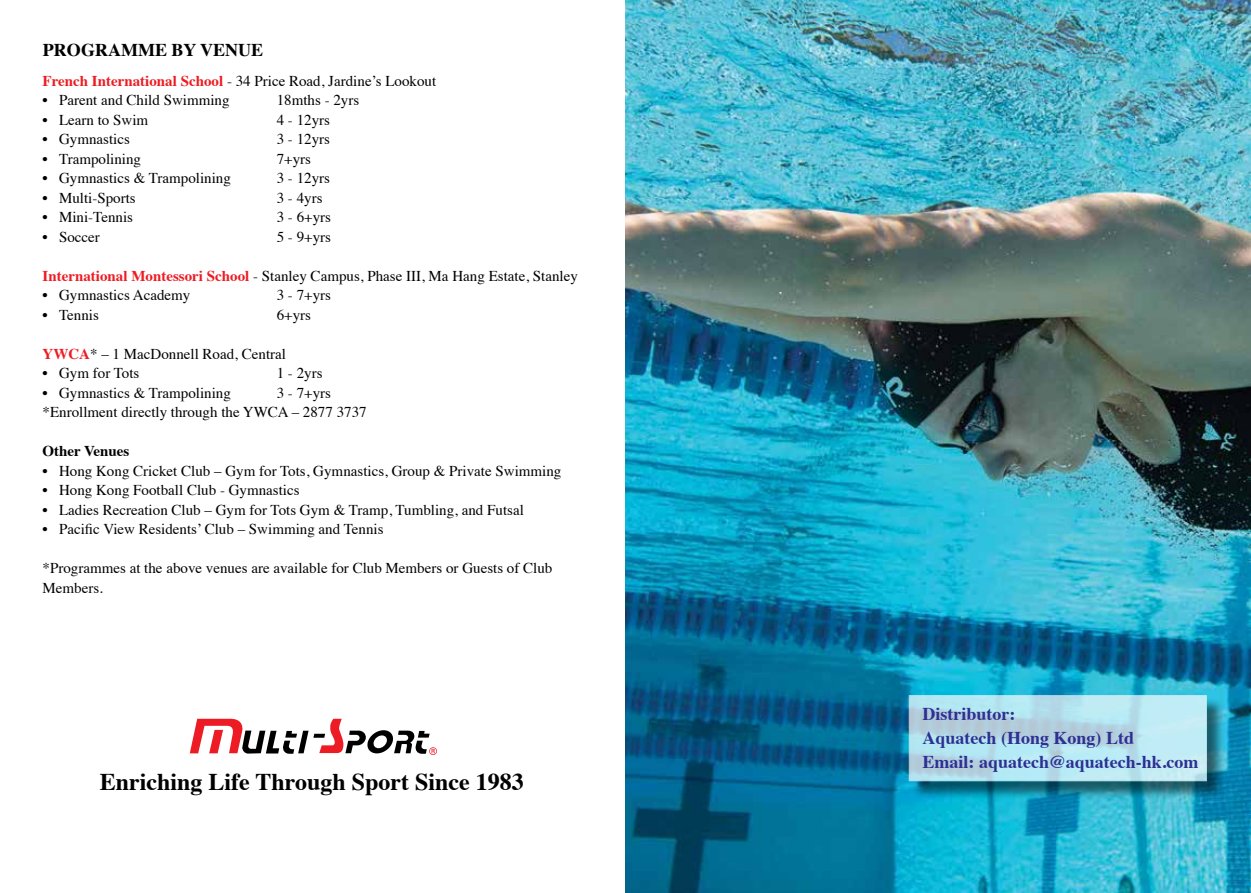
<style>
.page{position:relative;width:1251px;height:893px;background:#fff}
.page>*{position:absolute;margin:0;border:0;box-sizing:border-box;transform-origin:0 0}
.t1{font:700 24px "Times";color:#000}
.t2{font:700 18px/24px "Times";color:#2e3092}
.t3{font:700 18px "Times";color:#000}
.t4{font:15px/19.5px "Times";color:#000}
.t5{font:700 15px "Times";color:#000}
.s1{font-weight:700;color:#ed1b23}
</style>
<div class="page">
<svg style="left:190px;top:719px;width:247px;height:36px"></svg>
<img style="left:625px;top:0;width:625px;height:893px">
<div style="left:910px;top:697px;width:315px;height:103px;background:#000;opacity:.75"></div>
<svg style="left:908px;top:695px;width:298px;height:86px;background:#b6dfeb"></svg>
<p class="t3" style="left:43px;top:33px;width:221px">PROGRAMME BY VENUE</p>
<p class="t4" style="left:43px;top:70px;width:395px"><span class="s1">French International School</span> - 34 Price Road, Jardine’s Lookout</p>
<p class="t4" style="left:43px;top:89px;width:188px">• Parent and Child Swimming</p>
<p class="t4" style="left:277px;top:89px;width:84px">18mths - 2yrs</p>
<p class="t4" style="left:43px;top:109px;width:107px">• Learn to Swim</p>
<p class="t4" style="left:277px;top:109px;width:55px">4 - 12yrs</p>
<p class="t4" style="left:43px;top:128px;width:89px">• Gymnastics</p>
<p class="t4" style="left:277px;top:128px;width:55px">3 - 12yrs</p>
<p class="t4" style="left:43px;top:148px;width:100px">• Trampolining</p>
<p class="t4" style="left:277px;top:148px;width:36px">7+yrs</p>
<p class="t4" style="left:43px;top:167px;width:190px">• Gymnastics &amp; Trampolining</p>
<p class="t4" style="left:277px;top:167px;width:55px">3 - 12yrs</p>
<p class="t4" style="left:43px;top:187px;width:95px">• Multi-Sports</p>
<p class="t4" style="left:277px;top:187px;width:47px">3 - 4yrs</p>
<p class="t4" style="left:43px;top:206px;width:92px">• Mini-Tennis</p>
<p class="t4" style="left:277px;top:206px;width:56px">3 - 6+yrs</p>
<p class="t4" style="left:43px;top:226px;width:59px">• Soccer</p>
<p class="t4" style="left:277px;top:226px;width:56px">5 - 9+yrs</p>
<p class="t4" style="left:43px;top:265px;width:536px"><span class="s1">International Montessori School</span> - Stanley Campus, Phase III, Ma Hang Estate, Stanley</p>
<p class="t4" style="left:43px;top:284px;width:149px">• Gymnastics Academy</p>
<p class="t4" style="left:277px;top:284px;width:56px">3 - 7+yrs</p>
<p class="t4" style="left:43px;top:304px;width:58px">• Tennis</p>
<p class="t4" style="left:277px;top:304px;width:36px">6+yrs</p>
<p class="t4" style="left:43px;top:343px;width:245px"><span class="s1">YWCA</span>* – 1 MacDonnell Road, Central</p>
<p class="t4" style="left:43px;top:362px;width:98px">• Gym for Tots</p>
<p class="t4" style="left:277px;top:362px;width:47px">1 - 2yrs</p>
<p class="t4" style="left:43px;top:382px;width:190px">• Gymnastics &amp; Trampolining</p>
<p class="t4" style="left:43px;top:382px;width:325px;text-indent:234px">3 - 7+yrs *Enrollment directly through the YWCA – 2877 3737</p>
<p class="t5" style="left:43px;top:437px;width:88px">Other Venues</p>
<p class="t4" style="left:43px;top:460px;width:520px">• Hong Kong Cricket Club – Gym for Tots, Gymnastics, Group &amp; Private Swimming</p>
<p class="t4" style="left:43px;top:479px;width:258px">• Hong Kong Football Club - Gymnastics</p>
<p class="t4" style="left:43px;top:499px;width:483px">• Ladies Recreation Club – Gym for Tots Gym &amp; Tramp, Tumbling, and Futsal</p>
<p class="t4" style="left:43px;top:518px;width:342px">• Pacific View Residents’ Club – Swimming and Tennis</p>
<p class="t4" style="left:43px;top:557px;width:511px">*Programmes at the above venues are available for Club Members or Guests of Club<br>Members.</p>
<h1 class="t1" style="left:100px;top:759px;width:425px">Enriching Life Through Sport Since 1983</h1>
<p class="t2" style="left:922px;top:700px;width:277px">Distributor:<br>Aquatech (Hong Kong) Ltd<br>Email: aquatech@aquatech-hk.com</p>
</div>
